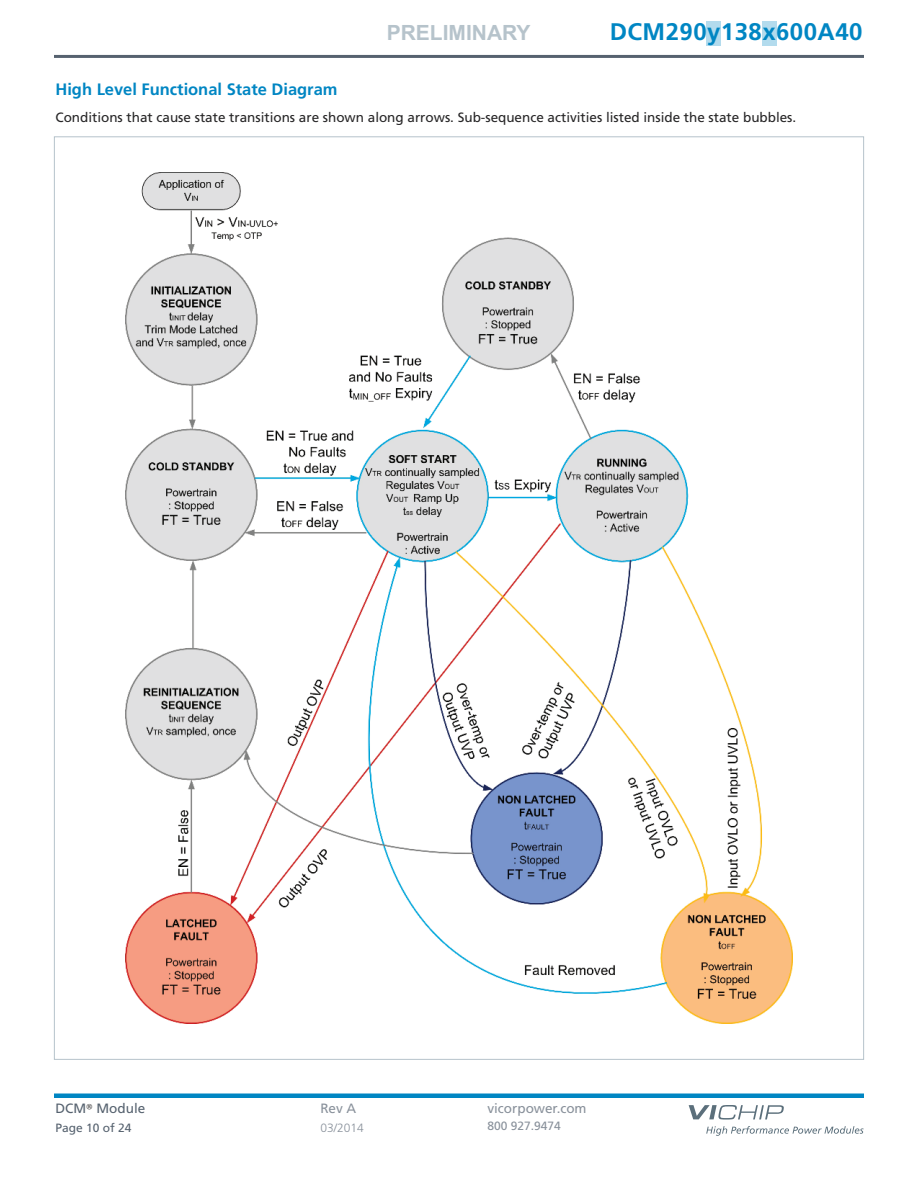
<style>
.page{position:relative;width:918px;height:1188px;background:#fff}
.page>*{position:absolute;margin:0;border:0;box-sizing:border-box;transform-origin:0 0}
.t1{font:700 24px "Frutiger";letter-spacing:.02em;color:#0086c3}
.t2{font:700 21px "Arial";color:#b6c3cb}
.t3{font:700 16.5px "Frutiger";color:#0086c3}
.t4{font:13.5px "Frutiger";color:#272627}
.t5{font:13.5px "Frutiger";color:#89919b}
.t6{font:13.5px "Frutiger";color:#56626f}
.t7{font:12px "Frutiger";color:#89919b}
.t8{font:12px "Frutiger";color:#56626f}
.t9{font:300 12px "Frutiger";color:#89919b}
.s1{font-family:"Frutiger Serif LT Pro";color:#272627}
</style>
<div class="page">
<hr style="left:54px;top:55px;width:810px;height:3px;background:#56626f">
<hr style="left:54px;top:1094px;width:810px;height:4px;background:#0086c3">
<svg style="left:706px;top:1126px;width:158px;height:10px"></svg>
<svg style="left:689px;top:1105px;width:95px;height:15px"></svg>
<div style="left:762px;top:22px;width:14px;height:24px;background:#b3dbed"></div>
<div style="left:706px;top:21px;width:15px;height:25px;background:#b3dbed"></div>
<img style="left:125px;top:172px;width:667px;height:852px">
<h2 class="t2" style="left:387px;top:20px;width:145px">PRELIMINARY</h2>
<h1 class="t1" style="left:610px;top:22px;width:254px">DCM290y138x600A40</h1>
<p class="t3" style="left:56px;top:82px;width:284px">High Level Functional State Diagram</p>
<p class="t4" style="left:56px;top:112px;width:742px">Conditions that cause state transitions are shown along arrows. Sub-sequence activities listed inside the state bubbles.</p>
<p class="t6" style="left:56px;top:1103px;width:91px">DCM<span class="s1">®</span> Module</p>
<p class="t5" style="left:320px;top:1103px;width:37px">Rev A</p>
<p class="t5" style="left:488px;top:1103px;width:101px">vicorpower.com</p>
<p class="t8" style="left:56px;top:1123px;width:77px">Page 10 of 24</p>
<p class="t9" style="left:320px;top:1123px;width:45px">03/2014</p>
<p class="t7" style="left:488px;top:1121px;width:75px">800 927.9474</p>
</div>
